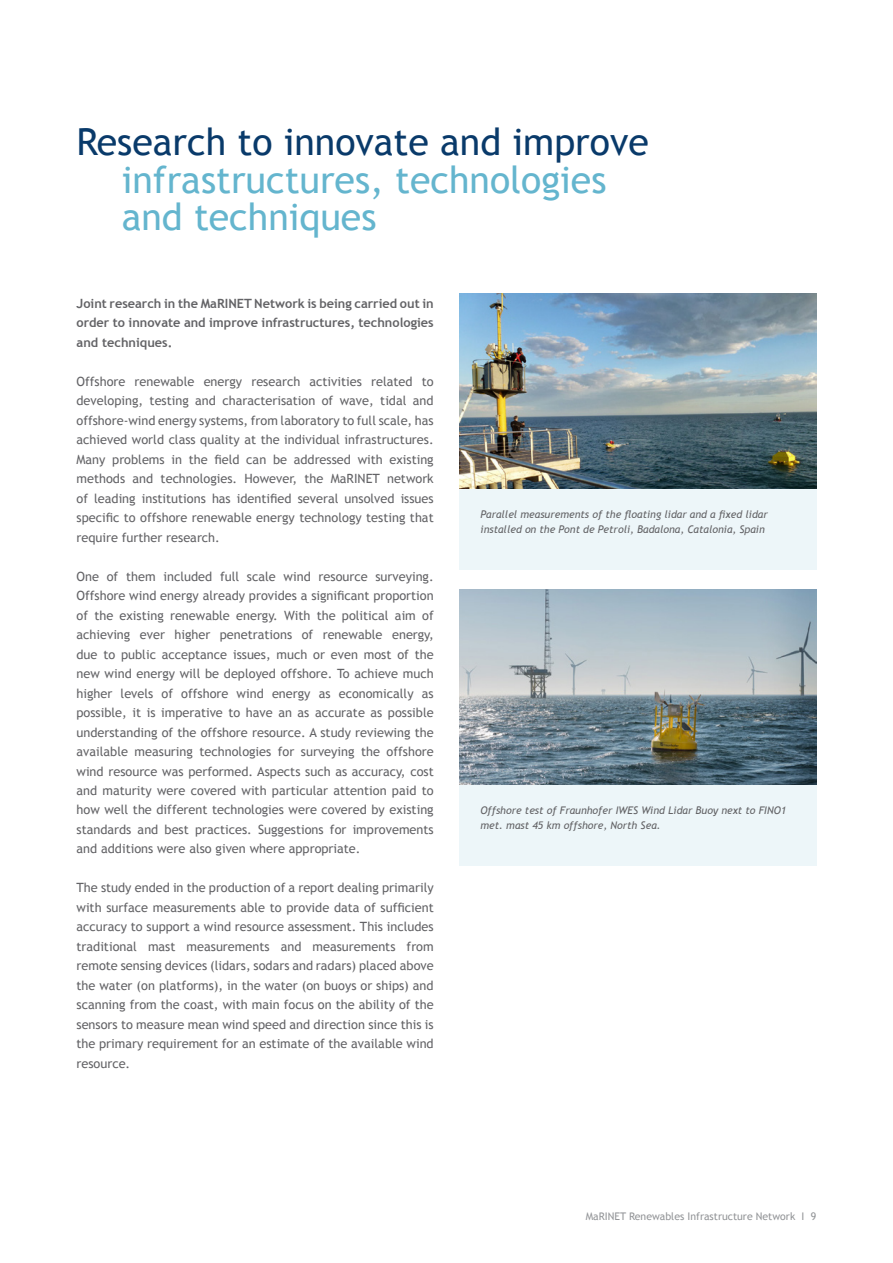
<style>
.page{position:relative;width:893px;height:1263px;background:#fff}
.page>*{position:absolute;margin:0;border:0;box-sizing:border-box;transform-origin:0 0}
.t1{font:37.5px/37.5px "Trebuchet MS";color:#64b5ce}
.t2{font:37.5px "Trebuchet MS";color:#093a6a}
.t3{font:12.75px/19.5px "Trebuchet MS";color:#636366;text-align:justify}
.t4{font:700 12.75px/19.5px "Trebuchet MS";color:#636366;text-align:justify}
.t5{font:italic 10.5px/15px "Trebuchet MS";color:#636366}
.t6{font:10.5px "Trebuchet MS";color:#939598}
</style>
<div class="page">
<img style="left:459px;top:293px;width:357px;height:196px">
<img style="left:459px;top:589px;width:357px;height:196px">
<div style="left:459px;top:489px;width:357px;height:81px;background:#edf6f9"></div>
<div style="left:459px;top:785px;width:357px;height:81px;background:#edf6f9"></div>
<h1 class="t2" style="left:77px;top:120px;width:574px">Research to innovate and improve</h1>
<h1 class="t1" style="left:122px;top:161px;width:486px">infrastructures, technologies and techniques</h1>
<p class="t4" style="left:77px;top:293px;width:359px">Joint research in the MaRINET Network is being carried out in order to innovate and improve infrastructures, technologies and techniques.</p>
<p class="t3" style="left:77px;top:371px;width:359px">Offshore renewable energy research activities related to developing, testing and characterisation of wave, tidal and offshore-wind energy systems, from laboratory to full scale, has achieved world class quality at the individual infrastructures.<br>Many problems in the field can be addressed with existing methods and technologies. However, the MaRINET network of leading institutions has identified several unsolved issues specific to offshore renewable energy technology testing that require further research.</p>
<p class="t3" style="left:77px;top:566px;width:359px">One of them included full scale wind resource surveying.<br>Offshore wind energy already provides a significant proportion of the existing renewable energy. With the political aim of achieving ever higher penetrations of renewable energy, due to public acceptance issues, much or even most of the new wind energy will be deployed offshore. To achieve much higher levels of offshore wind energy as economically as possible, it is imperative to have an as accurate as possible understanding of the offshore resource. A study reviewing the available measuring technologies for surveying the offshore wind resource was performed. Aspects such as accuracy, cost and maturity were covered with particular attention paid to how well the different technologies were covered by existing standards and best practices. Suggestions for improvements and additions were also given where appropriate.</p>
<p class="t3" style="left:77px;top:878px;width:359px">The study ended in the production of a report dealing primarily with surface measurements able to provide data of sufficient accuracy to support a wind resource assessment. This includes traditional mast measurements and measurements from remote sensing devices (lidars, sodars and radars) placed above the water (on platforms), in the water (on buoys or ships) and scanning from the coast, with main focus on the ability of the sensors to measure mean wind speed and direction since this is the primary requirement for an estimate of the available wind resource.</p>
<p class="t5" style="left:480px;top:507px;width:289px">Parallel measurements of the floating lidar and a fixed lidar installed on the Pont de Petroli, Badalona, Catalonia, Spain</p>
<p class="t5" style="left:480px;top:803px;width:307px">Offshore test of Fraunhofer IWES Wind Lidar Buoy next to FINO1 met. mast 45 km offshore, North Sea.</p>
<p class="t6" style="left:586px;top:1210px;width:232px">MaRINET Renewables Infrastructure Network I 9</p>
</div>
